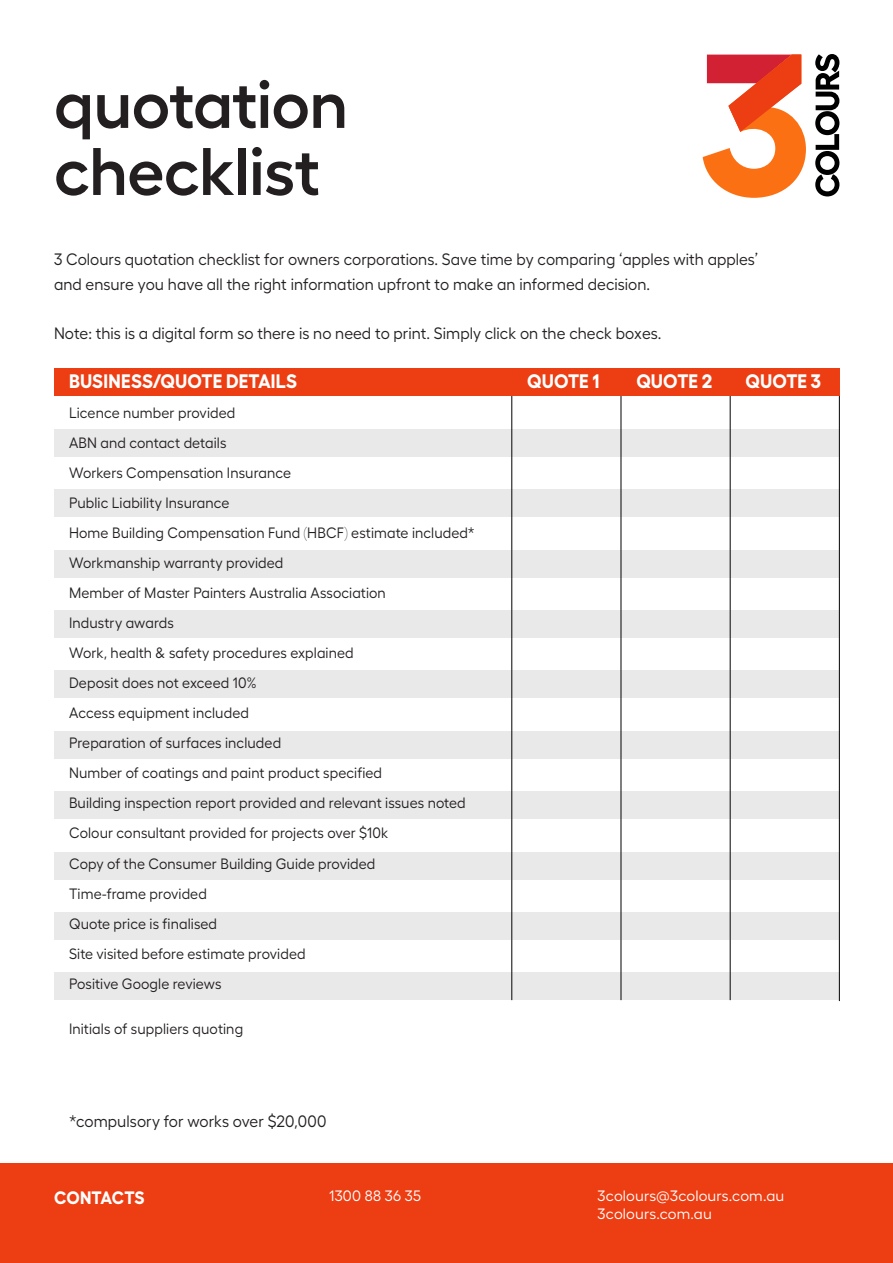
<style>
.page{position:relative;width:893px;height:1263px;background:#fff}
.page>*{position:absolute;margin:0;border:0;box-sizing:border-box;transform-origin:0 0}
.t1{font:600 67.05px/67.1px "Hellix";letter-spacing:-.01em;color:#231f20}
.t2{font:700 19.5px "Hellix";letter-spacing:.005em;color:#fff;scale:.95 1}
.t3{font:700 18px "Hellix";color:#fff;scale:.95 1}
.t4{font:16.5px/24.5px "Hellix";color:#231f20;scale:.95 1}
.t5{font:15px "Hellix";letter-spacing:.005em;color:#231f20;scale:.95 1}
.t6{font:15px/18px "Hellix";letter-spacing:.01em;color:#fff}
</style>
<div class="page">
<div style="left:0;top:1163px;width:893px;height:100px;background:#ed3d12"></div>
<svg style="left:703px;top:55px;width:103px;height:143px"></svg>
<svg style="left:815px;top:54px;width:24px;height:142px"></svg>
<hr style="left:511px;top:396px;width:1px;height:604px;background:#000">
<hr style="left:621px;top:396px;width:1px;height:604px;background:#000">
<hr style="left:839px;top:396px;width:1px;height:605px;background:#000">
<hr style="left:730px;top:396px;width:1px;height:604px;background:#000">
<div style="left:54px;top:429px;width:786px;height:28px;background:#e9e9e9"></div>
<div style="left:54px;top:671px;width:786px;height:27px;background:#e9e9e9"></div>
<div style="left:54px;top:912px;width:786px;height:28px;background:#e9e9e9"></div>
<div style="left:54px;top:489px;width:786px;height:28px;background:#e9e9e9"></div>
<div style="left:54px;top:731px;width:786px;height:28px;background:#e9e9e9"></div>
<div style="left:54px;top:972px;width:786px;height:28px;background:#e9e9e9"></div>
<div style="left:54px;top:550px;width:786px;height:27px;background:#e9e9e9"></div>
<div style="left:54px;top:791px;width:786px;height:28px;background:#e9e9e9"></div>
<div style="left:54px;top:610px;width:786px;height:28px;background:#e9e9e9"></div>
<div style="left:54px;top:852px;width:786px;height:27px;background:#e9e9e9"></div>
<div style="left:54px;top:368px;width:786px;height:28px;background:#ed3d12"></div>
<p class="t1" style="left:54px;top:64px;width:296px">quotation checklist</p>
<p class="t4" style="left:54px;top:246px;width:743px">3 Colours quotation checklist for owners corporations. Save time by comparing ‘apples with apples’ and ensure you have all the right information upfront to make an informed decision.</p>
<p class="t4" style="left:54px;top:319px;width:641px">Note: this is a digital form so there is no need to print. Simply click on the check boxes.</p>
<h2 class="t2" style="left:69px;top:366px;width:242px">BUSINESS/QUOTE DETAILS</h2>
<h2 class="t2" style="left:527px;top:366px;width:78px">QUOTE 1</h2>
<h2 class="t2" style="left:636px;top:366px;width:81px">QUOTE 2</h2>
<h2 class="t2" style="left:745px;top:366px;width:81px">QUOTE 3</h2>
<p class="t5" style="left:69px;top:402px;width:177px">Licence number provided</p>
<p class="t5" style="left:69px;top:432px;width:167px">ABN and contact details</p>
<p class="t5" style="left:69px;top:462px;width:235px">Workers Compensation Insurance</p>
<p class="t5" style="left:69px;top:492px;width:171px">Public Liability Insurance</p>
<p class="t5" style="left:69px;top:522px;width:429px">Home Building Compensation Fund (HBCF) estimate included*</p>
<p class="t5" style="left:69px;top:552px;width:227px">Workmanship warranty provided</p>
<p class="t5" style="left:69px;top:582px;width:335px">Member of Master Painters Australia Association</p>
<p class="t5" style="left:69px;top:612px;width:112px">Industry awards</p>
<p class="t5" style="left:69px;top:642px;width:301px">Work, health &amp; safety procedures explained</p>
<p class="t5" style="left:69px;top:672px;width:199px">Deposit does not exceed 10%</p>
<p class="t5" style="left:69px;top:702px;width:191px">Access equipment included</p>
<p class="t5" style="left:69px;top:732px;width:225px">Preparation of surfaces included</p>
<p class="t5" style="left:69px;top:762px;width:331px">Number of coatings and paint product specified</p>
<p class="t5" style="left:69px;top:792px;width:419px">Building inspection report provided and relevant issues noted</p>
<p class="t5" style="left:69px;top:822px;width:338px">Colour consultant provided for projects over $10k</p>
<p class="t5" style="left:69px;top:852px;width:324px">Copy of the Consumer Building Guide provided</p>
<p class="t5" style="left:69px;top:882px;width:147px">Time-frame provided</p>
<p class="t5" style="left:69px;top:912px;width:157px">Quote price is finalised</p>
<p class="t5" style="left:69px;top:942px;width:251px">Site visited before estimate provided</p>
<p class="t5" style="left:69px;top:972px;width:162px">Positive Google reviews</p>
<p class="t5" style="left:69px;top:1017px;width:185px">Initials of suppliers quoting</p>
<p class="t4" style="left:69px;top:1108px;width:273px">*compulsory for works over $20,000</p>
<p class="t3" style="left:54px;top:1183px;width:97px">CONTACTS</p>
<p class="t6" style="left:329px;top:1185px;width:93px">1300 88 36 35</p>
<p class="t6" style="left:598px;top:1185px;width:188px">3colours@3colours.com.au<br>3colours.com.au</p>
</div>
